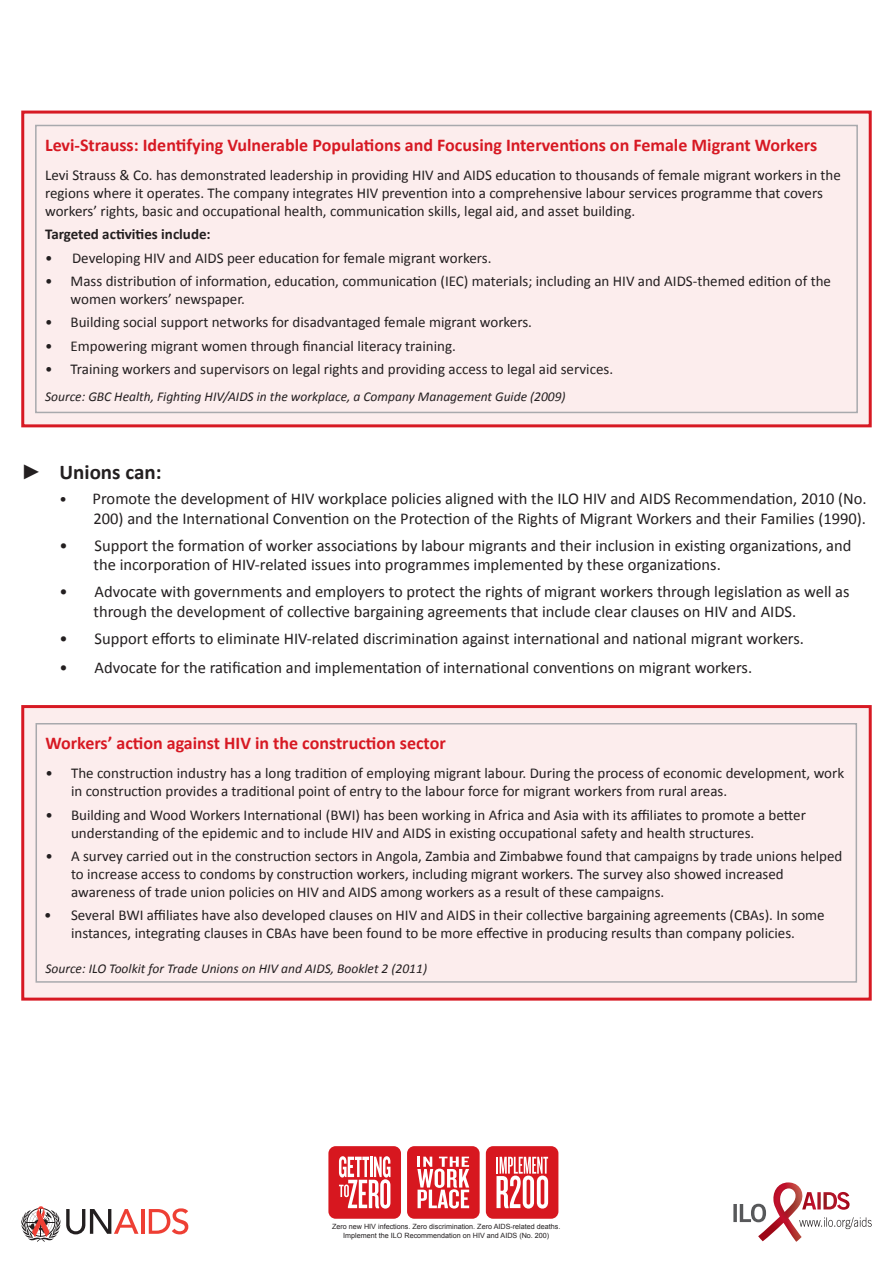
<style>
.page{position:relative;width:893px;height:1263px;background:#fff}
.page>*{position:absolute;margin:0;border:0;box-sizing:border-box;transform-origin:0 0}
.t1{font:700 21px "Calibri";color:#231f20}
.t2{font:700 18px "Calibri";color:#d71923}
.t3{font:16.5px/19.8px "Calibri";color:#231f20}
.t4{font:15px/18px "Calibri";color:#231f20}
.t5{font:700 15px "Calibri";color:#231f20}
.t6{font:italic 13.5px "Calibri";color:#231f20}
.t7{font:7.2px/8.7px "Arial";color:#231f20;text-align:center}
.s1{font-family:"Arial";font-weight:400}
.s2{font-size:15px}
</style>
<div class="page">
<div style="left:21px;top:705px;width:851px;height:295px;background:#fceded;border:3px solid #d71923"></div>
<hr style="left:141px;top:1209px;width:3px;height:25px;background:#ee3f34">
<svg style="left:149px;top:1208px;width:39px;height:26px"></svg>
<svg style="left:21px;top:1206px;width:117px;height:36px"></svg>
<div style="left:407px;top:1146px;width:73px;height:73px;background:#d7171f;border-radius:7px"></div>
<div style="left:328px;top:1146px;width:73px;height:73px;background:#d7171f;border-radius:7px"></div>
<div style="left:486px;top:1146px;width:72px;height:73px;background:#d7171f;border-radius:7px"></div>
<svg style="left:417px;top:1156px;width:52px;height:52px"></svg>
<svg style="left:496px;top:1157px;width:52px;height:51px"></svg>
<svg style="left:339px;top:1156px;width:51px;height:52px"></svg>
<svg style="left:733px;top:1204px;width:25px;height:18px"></svg>
<img style="left:758px;top:1182px;width:44px;height:60px">
<svg style="left:802px;top:1192px;width:48px;height:18px"></svg>
<svg style="left:799px;top:1217px;width:73px;height:12px"></svg>
<div style="left:21px;top:111px;width:851px;height:316px;background:#fceded;border:3px solid #d71923"></div>
<div style="left:35px;top:125px;width:823px;height:288px;border:2px solid #a8a9ad"></div>
<div style="left:36px;top:723px;width:821px;height:260px;border:2px solid #a8a9ad"></div>
<p class="t2" style="left:45px;top:134px;width:774px">Levi-Strauss: Identifying Vulnerable Populations and Focusing Interventions on Female Migrant Workers</p>
<p class="t4" style="left:45px;top:166px;width:797px">Levi Strauss &amp; Co. has demonstrated leadership in providing HIV and AIDS education to thousands of female migrant workers in the regions where it operates. The company integrates HIV prevention into a comprehensive labour services programme that covers workers’ rights, basic and occupational health, communication skills, legal aid, and asset building.</p>
<p class="t5" style="left:45px;top:225px;width:167px">Targeted activities include:</p>
<p class="t4" style="left:45px;top:249px;width:448px">• Developing HIV and AIDS peer education for female migrant workers.</p>
<p class="t4" style="left:71px;top:272px;width:762px;text-indent:-26px">• Mass distribution of information, education, communication (IEC) materials; including an HIV and AIDS-themed edition of the women workers’ newspaper.</p>
<p class="t4" style="left:45px;top:314px;width:488px">• Building social support networks for disadvantaged female migrant workers.</p>
<p class="t4" style="left:45px;top:337px;width:412px">• Empowering migrant women through financial literacy training.</p>
<p class="t4" style="left:45px;top:360px;width:570px">• Training workers and supervisors on legal rights and providing access to legal aid services.</p>
<p class="t6" style="left:45px;top:388px;width:522px">Source: GBC Health, Fighting HIV/AIDS in the workplace, a Company Management Guide (2009)</p>
<p class="t1" style="left:21px;top:458px;width:142px"><span class="s1">►</span> Unions can:</p>
<p class="t3" style="left:60px;top:488px;width:809px;text-align:right"><span class="s2">•</span> Promote the development of HIV workplace policies aligned with the ILO HIV and AIDS Recommendation, 2010 (No.<br>200) and the International Convention on the Protection of the Rights of Migrant Workers and their Families (1990).</p>
<p class="t3" style="left:94px;top:535px;width:759px;text-indent:-34px">• Support the formation of worker associations by labour migrants and their inclusion in existing organizations, and the incorporation of HIV-related issues into programmes implemented by these organizations.</p>
<p class="t3" style="left:94px;top:582px;width:758px;text-indent:-34px">• Advocate with governments and employers to protect the rights of migrant workers through legislation as well as through the development of collective bargaining agreements that include clear clauses on HIV and AIDS.</p>
<p class="t3" style="left:60px;top:629px;width:746px">• Support efforts to eliminate HIV-related discrimination against international and national migrant workers.</p>
<p class="t3" style="left:60px;top:658px;width:694px">• Advocate for the ratification and implementation of international conventions on migrant workers.</p>
<p class="t2" style="left:46px;top:732px;width:402px">Workers’ action against HIV in the construction sector</p>
<p class="t4" style="left:71px;top:764px;width:775px;text-indent:-26px">• The construction industry has a long tradition of employing migrant labour. During the process of economic development, work in construction provides a traditional point of entry to the labour force for migrant workers from rural areas.</p>
<p class="t4" style="left:71px;top:806px;width:736px;text-indent:-26px">• Building and Wood Workers International (BWI) has been working in Africa and Asia with its affiliates to promote a better understanding of the epidemic and to include HIV and AIDS in existing occupational safety and health structures.</p>
<p class="t4" style="left:71px;top:847px;width:773px;text-indent:-26px">• A survey carried out in the construction sectors in Angola, Zambia and Zimbabwe found that campaigns by trade unions helped to increase access to condoms by construction workers, including migrant workers. The survey also showed increased awareness of trade union policies on HIV and AIDS among workers as a result of these campaigns.</p>
<p class="t4" style="left:44px;top:906px;width:782px;text-align:center">• Several BWI affiliates have also developed clauses on HIV and AIDS in their collective bargaining agreements (CBAs). In some instances, integrating clauses in CBAs have been found to be more effective in producing results than company policies.</p>
<p class="t6" style="left:46px;top:959px;width:383px">Source: ILO Toolkit for Trade Unions on HIV and AIDS, Booklet 2 (2011)</p>
<p class="t7" style="left:332px;top:1222px;width:230px">Zero new HIV infections. Zero discrimination. Zero AIDS-related deaths.<br>Implement the ILO Recommendation on HIV and AIDS (No. 200)</p>
</div>
